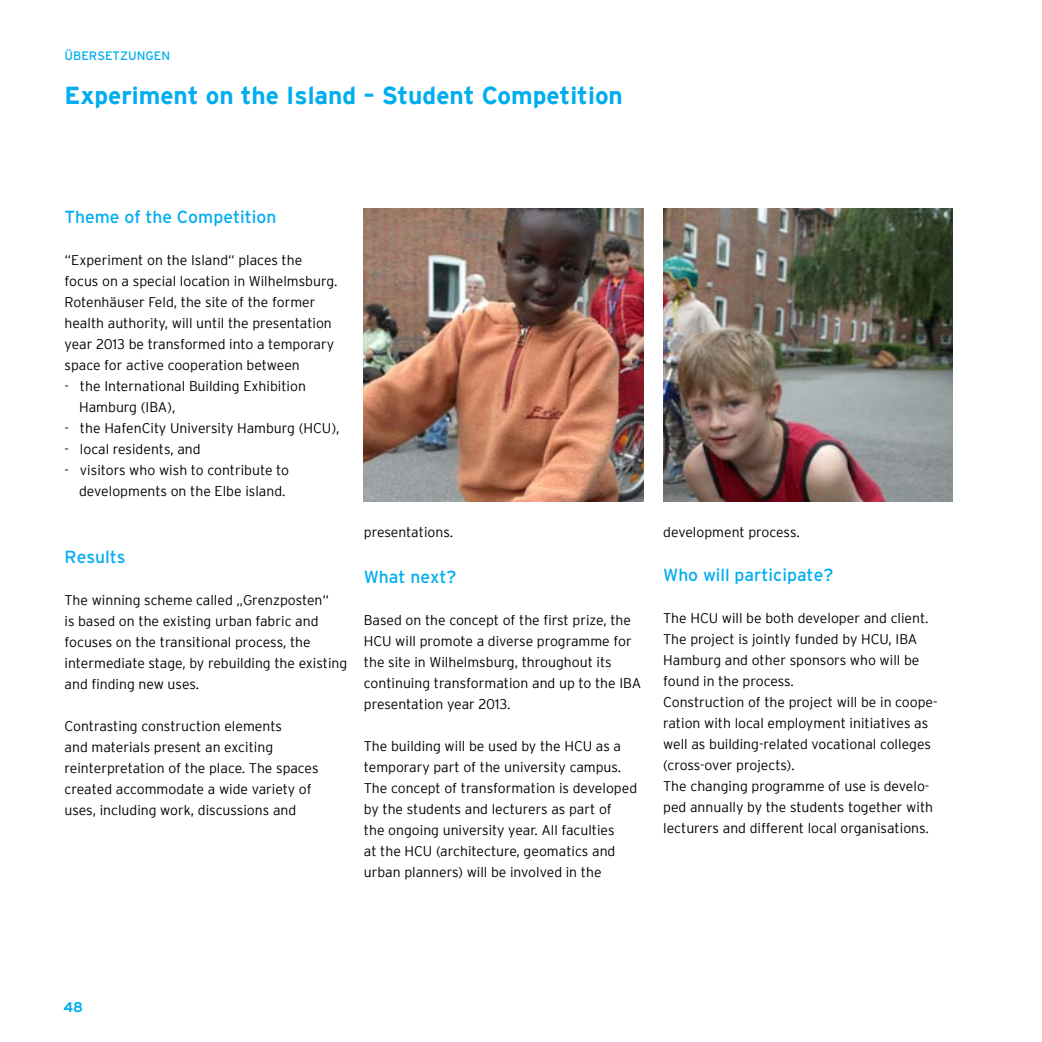
<style>
.page{position:relative;width:1042px;height:1042px;background:#fff}
.page>*{position:absolute;margin:0;border:0;box-sizing:border-box;transform-origin:0 0}
.t1{font:700 24.5px "Interstate";color:#00adef}
.t2{font:17.5px "Interstate";color:#00adef}
.t3{font:300 14px/21px "Interstate";color:#000}
.t4{font:700 14px "Interstate";color:#00adef}
.t5{font:12.25px "Interstate";color:#00adef}
</style>
<div class="page">
<img style="left:364px;top:208px;width:279px;height:293px">
<img style="left:663px;top:208px;width:289px;height:293px">
<p class="t5" style="left:64px;top:48px;width:18px">Übersetzungen</p>
<h1 class="t1" style="left:64px;top:82px;width:560px">Experiment on the Island – Student Competition</h1>
<p class="t2" style="left:65px;top:207px;width:213px">Theme of the Competition</p>
<p class="t3" style="left:65px;top:250px;width:274px">“Experiment on the Island“ places the focus on a special location in Wilhelmsburg.<br>Rotenhäuser Feld, the site of the former health authority, will until the presentation year 2013 be transformed into a temporary space for active cooperation between</p>
<p class="t3" style="left:79px;top:376px;width:228px;text-indent:-15px">- the International Building Exhibition<br>Hamburg (IBA),</p>
<p class="t3" style="left:65px;top:418px;width:276px">- the HafenCity University Hamburg (HCU),</p>
<p class="t3" style="left:65px;top:439px;width:138px">- local residents, and</p>
<p class="t3" style="left:65px;top:460px;width:226px;text-align:right">- visitors who wish to contribute to developments on the Elbe island.</p>
<p class="t2" style="left:65px;top:547px;width:62px">Results</p>
<p class="t3" style="left:65px;top:589px;width:284px">The winning scheme called „Grenzposten“<br>is based on the existing urban fabric and focuses on the transitional process, the intermediate stage, by rebuilding the existing and finding new uses.</p>
<p class="t3" style="left:65px;top:715px;width:255px">Contrasting construction elements<br>and materials present an exciting reinterpretation of the place. The spaces created accommodate a wide variety of uses, including work, discussions and</p>
<p class="t3" style="left:364px;top:521px;width:91px">presentations.</p>
<p class="t2" style="left:364px;top:567px;width:94px">What next?</p>
<p class="t3" style="left:364px;top:609px;width:279px">Based on the concept of the first prize, the HCU will promote a diverse programme for the site in Wilhelmsburg, throughout its continuing transformation and up to the IBA presentation year 2013.</p>
<p class="t3" style="left:364px;top:735px;width:275px">The building will be used by the HCU as a temporary part of the university campus.<br>The concept of transformation is developed by the students and lecturers as part of<br>the ongoing university year. All faculties<br>at the HCU (architecture, geomatics and urban planners) will be involved in the</p>
<p class="t3" style="left:663px;top:521px;width:138px">development process.</p>
<p class="t2" style="left:663px;top:565px;width:172px">Who will participate?</p>
<p class="t3" style="left:663px;top:607px;width:276px">The HCU will be both developer and client.<br>The project is jointly funded by HCU, IBA Hamburg and other sponsors who will be found in the process.<br>Construction of the project will be in coope&shy;ration with local employment initiatives as well as building-related vocational colleges (cross-over projects).<br>The changing programme of use is develo&shy;ped annually by the students together with lecturers and different local organisations.</p>
<p class="t4" style="left:63px;top:999px;width:21px">48</p>
</div>
